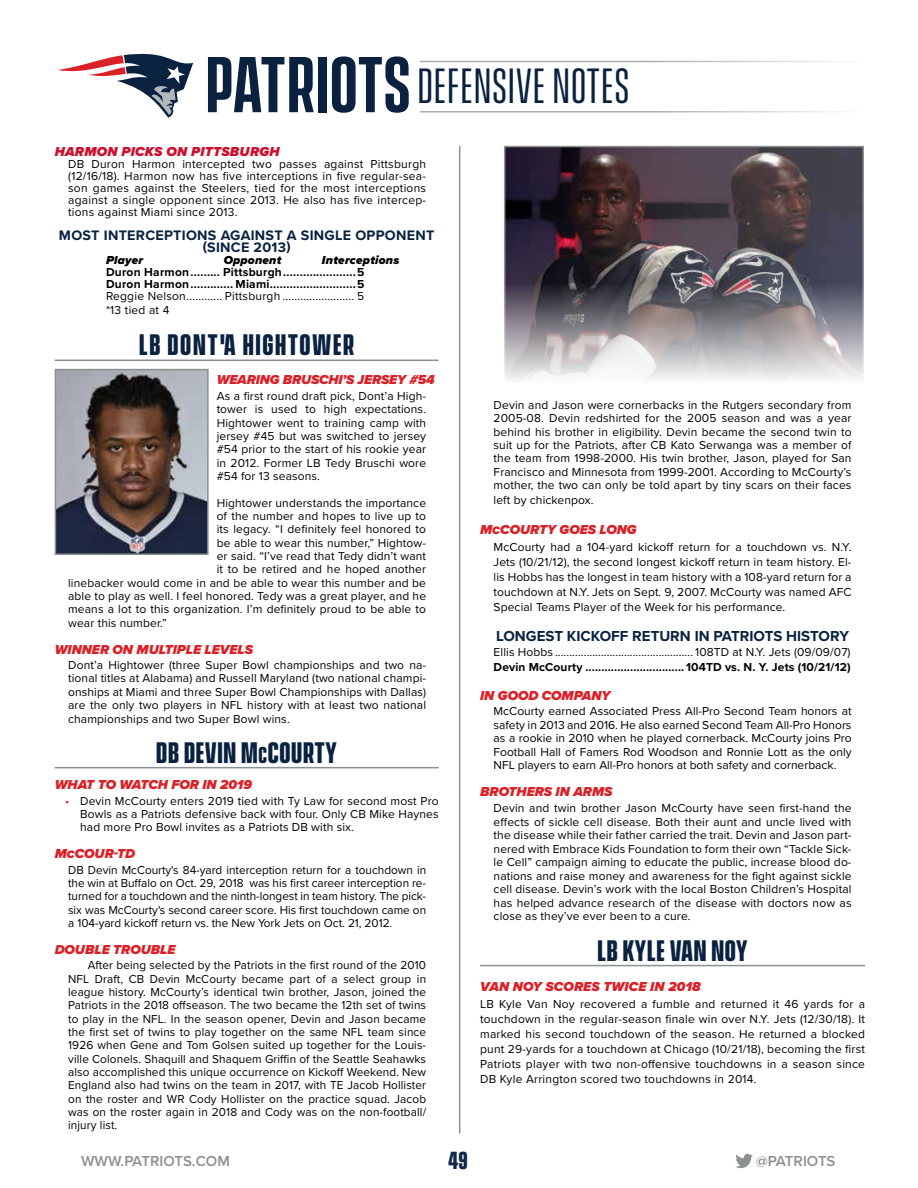
<style>
.page{position:relative;width:918px;height:1188px;background:#fff}
.page>*{position:absolute;margin:0;border:0;box-sizing:border-box;transform-origin:0 0}
.t1{font:45px "Vanguard CF";letter-spacing:.01em;color:#0a2240}
.t2{font:700 27px "Vanguard CF";letter-spacing:.025em;color:#0a2240}
.t3{font:700 27px "Vanguard CF";letter-spacing:.06em;color:#0a2240}
.t4{font:700 22.5px "Vanguard CF";color:#112946}
.t5{font:700 15px "Proxima Nova";color:#0a2240}
.t6{font:600 15px "Proxima Nova";color:#8c9091}
.t7{font:700 14.25px/12px "Proxima Nova";letter-spacing:.02em;color:#0a2240;text-align:center}
.t8{font:italic 900 13.5px "Proxima Nova";color:#da2128}
.t9{font:italic 900 13.5px "Proxima Nova";letter-spacing:.02em;color:#ce0e2d}
.t10{font:12px/13.4px "Proxima Nova";letter-spacing:.01em;color:#000;text-align:justify}
.t11{font:700 12px/12px "Proxima Nova";letter-spacing:.02em;color:#000}
.t12{font:italic 900 12px "Proxima Nova";letter-spacing:.02em;color:#000}
.s1{font-weight:600;font-size:72px}
.s2{font-size:21px}
.s3{color:#da2128}
</style>
<div class="page">
<svg style="left:735px;top:1154px;width:18px;height:14px"></svg>
<hr style="left:55px;top:360px;width:384px;height:1px;background:#8c9091">
<hr style="left:55px;top:767px;width:384px;height:1px;background:#8c9091">
<hr style="left:480px;top:965px;width:385px;height:1px;background:#8c9091">
<svg style="left:58px;top:53px;width:135px;height:65px"></svg>
<hr style="left:420px;top:61px;width:444px;height:1px;background:#aaaeb1">
<hr style="left:420px;top:111px;width:444px;height:1px;background:#aaaeb1">
<hr style="left:459px;top:147px;width:1px;height:986px;background:#8c9091">
<img style="left:58px;top:372px;width:148px;height:180px">
<div style="left:55px;top:369px;width:154px;height:186px;border:2px solid #8c9091"></div>
<img style="left:507px;top:149px;width:354px;height:232px">
<div style="left:504px;top:146px;width:360px;height:238px;border:2px solid #8c9091"></div>
<h1 class="t1" style="left:206px;top:61px;width:425px"><span class="s1">PATRIOTS</span>DEFENSIVE NOTES</h1>
<p class="t9" style="left:55px;top:142px;width:226px">HARMON PICKS ON PITTSBURGH</p>
<p class="t10" style="left:68px;top:158px;width:359px;line-height:12px">DB Duron Harmon intercepted two passes against Pittsburgh (12/16/18). Harmon now has five interceptions in five regular-sea&shy;son games against the Steelers, tied for the most interceptions against a single opponent since 2013. He also has five intercep&shy;tions against Miami since 2013.</p>
<p class="t7" style="left:59px;top:229px;width:377px">MOST INTERCEPTIONS AGAINST A SINGLE OPPONENT (SINCE 2013)</p>
<p class="t12" style="left:106px;top:252px;width:39px">Player</p>
<p class="t12" style="left:224px;top:252px;width:59px">Opponent</p>
<p class="t12" style="left:322px;top:252px;width:79px">Interceptions</p>
<p class="t11" style="left:106px;top:266px;width:260px">Duron Harmon......... Pittsburgh......................5<br>Duron Harmon............. Miami..........................5</p>
<p class="t10" style="left:106px;top:289px;width:260px">Reggie Nelson............ Pittsburgh ........................ 5 *13 tied at 4</p>
<h2 class="t3" style="left:139px;top:329px;width:216px">LB DONT'A HIGHTOWER</h2>
<p class="t8" style="left:217px;top:370px;width:220px">WEARING BRUSCHI’S JERSEY #54</p>
<p class="t10" style="left:217px;top:389px;width:211px">As a first round draft pick, Dont’a High&shy;tower is used to high expectations.<br>Hightower went to training camp with jersey #45 but was switched to jersey #54 prior to the start of his rookie year in 2012. Former LB Tedy Bruschi wore #54 for 13 seasons.</p>
<p class="t10" style="left:217px;top:496px;width:211px">Hightower understands the importance</p>
<p class="t10" style="left:217px;top:509px;width:211px">of the number and hopes to live up to</p>
<p class="t10" style="left:217px;top:522px;width:211px">its legacy. “I definitely feel honored to</p>
<p class="t10" style="left:217px;top:536px;width:211px">be able to wear this number,” Hightow-</p>
<p class="t10" style="left:217px;top:549px;width:211px">er said. “I’ve read that Tedy didn’t want</p>
<p class="t10" style="left:217px;top:562px;width:211px">it to be retired and he hoped another</p>
<p class="t10" style="left:68px;top:576px;width:359px">linebacker would come in and be able to wear this number and be</p>
<p class="t10" style="left:68px;top:589px;width:359px">able to play as well. I feel honored. Tedy was a great player, and he</p>
<p class="t10" style="left:68px;top:602px;width:359px">means a lot to this organization. I’m definitely proud to be able to</p>
<p class="t10" style="left:68px;top:616px;width:100px">wear this number.”</p>
<p class="t8" style="left:55px;top:639px;width:200px">WINNER ON MULTIPLE LEVELS</p>
<p class="t10" style="left:68px;top:658px;width:359px">Dont’a Hightower (three Super Bowl championships and two na&shy;tional titles at Alabama) and Russell Maryland (two national champi&shy;onships at Miami and three Super Bowl Championships with Dallas) are the only two players in NFL history with at least two national championships and two Super Bowl wins.</p>
<h2 class="t2" style="left:156px;top:737px;width:183px">DB DEVIN M<span class="s2">C</span>COURTY</h2>
<p class="t8" style="left:55px;top:775px;width:199px">WHAT TO WATCH FOR IN 2019</p>
<p class="t10" style="left:80px;top:794px;width:360px;text-indent:-15px"><span class="s3">•</span> Devin McCourty enters 2019 tied with Ty Law for second most Pro Bowls as a Patriots defensive back with four. Only CB Mike Haynes had more Pro Bowl invites as a Patriots DB with six.</p>
<p class="t8" style="left:55px;top:844px;width:82px">McCOUR-TD</p>
<p class="t10" style="left:68px;top:863px;width:359px">DB Devin McCourty's 84-yard interception return for a touchdown in the win at Buffalo on Oct. 29, 2018 was his first career interception re&shy;turned for a touchdown and the ninth-longest in team history. The pick&shy;six was McCourty's second career score. His first touchdown came on a 104-yard kickoff return vs. the New York Jets on Oct. 21, 2012.</p>
<p class="t8" style="left:55px;top:939px;width:122px">DOUBLE TROUBLE</p>
<p class="t10" style="left:68px;top:958px;width:360px;text-indent:19px">After being selected by the Patriots in the first round of the 2010<br>NFL Draft, CB Devin McCourty became part of a select group in league history. McCourty’s identical twin brother, Jason, joined the Patriots in the 2018 offseason. The two became the 12th set of twins to play in the NFL. In the season opener, Devin and Jason became the first set of twins to play together on the same NFL team since 1926 when Gene and Tom Golsen suited up together for the Louis&shy;ville Colonels. Shaquill and Shaquem Griffin of the Seattle Seahawks also accomplished this unique occurrence on Kickoff Weekend. New England also had twins on the team in 2017, with TE Jacob Hollister on the roster and WR Cody Hollister on the practice squad. Jacob was on the roster again in 2018 and Cody was on the non-football/ injury list.</p>
<p class="t10" style="left:494px;top:398px;width:360px">Devin and Jason were cornerbacks in the Rutgers secondary from 2005-08. Devin redshirted for the 2005 season and was a year behind his brother in eligibility. Devin became the second twin to suit up for the Patriots, after CB Kato Serwanga was a member of the team from 1998-2000. His twin brother, Jason, played for San Francisco and Minnesota from 1999-2001. According to McCourty’s mother, the two can only be told apart by tiny scars on their faces</p>
<p class="t10" style="left:494px;top:493px;width:101px">left by chickenpox.</p>
<p class="t8" style="left:480px;top:519px;width:158px">McCOURTY GOES LONG</p>
<p class="t10" style="left:494px;top:539px;width:360px;line-height:15px">McCourty had a 104-yard kickoff return for a touchdown vs. N.Y.<br>Jets (10/21/12), the second longest kickoff return in team history. El&shy;lis Hobbs has the longest in team history with a 108-yard return for a touchdown at N.Y. Jets on Sept. 9, 2007. McCourty was named AFC Special Teams Player of the Week for his performance.</p>
<p class="t5" style="left:496px;top:625px;width:355px">LONGEST KICKOFF RETURN IN PATRIOTS HISTORY</p>
<p class="t10" style="left:494px;top:645px;width:359px">Ellis Hobbs ................................................ 108TD at N.Y. Jets (09/09/07)</p>
<p class="t11" style="left:494px;top:661px;width:359px">Devin McCourty ............................... 104TD vs. N. Y. Jets (10/21/12)</p>
<p class="t8" style="left:480px;top:685px;width:132px">IN GOOD COMPANY</p>
<p class="t10" style="left:494px;top:704px;width:359px">McCourty earned Associated Press All-Pro Second Team honors at safety in 2013 and 2016. He also earned Second Team All-Pro Honors as a rookie in 2010 when he played cornerback. McCourty joins Pro Football Hall of Famers Rod Woodson and Ronnie Lott as the only NFL players to earn All-Pro honors at both safety and cornerback.</p>
<p class="t8" style="left:480px;top:782px;width:134px">BROTHERS IN ARMS</p>
<p class="t10" style="left:494px;top:801px;width:359px">Devin and twin brother Jason McCourty have seen first-hand the effects of sickle cell disease. Both their aunt and uncle lived with the disease while their father carried the trait. Devin and Jason part&shy;nered with Embrace Kids Foundation to form their own “Tackle Sick&shy;le Cell” campaign aiming to educate the public, increase blood do&shy;nations and raise money and awareness for the fight against sickle cell disease. Devin’s work with the local Boston Children’s Hospital has helped advance research of the disease with doctors now as close as they’ve ever been to a cure.</p>
<h2 class="t2" style="left:597px;top:935px;width:152px">LB KYLE VAN NOY</h2>
<p class="t8" style="left:480px;top:977px;width:222px">VAN NOY SCORES TWICE IN 2018</p>
<p class="t10" style="left:480px;top:996px;width:387px;line-height:15px">LB Kyle Van Noy recovered a fumble and returned it 46 yards for a touchdown in the regular-season finale win over N.Y. Jets (12/30/18). It marked his second touchdown of the season. He returned a blocked punt 29-yards for a touchdown at Chicago (10/21/18), becoming the first Patriots player with two non-offensive touchdowns in a season since DB Kyle Arrington scored two touchdowns in 2014.</p>
<p class="t6" style="left:81px;top:1150px;width:150px">WWW.PATRIOTS.COM</p>
<h3 class="t4" style="left:448px;top:1147px;width:21px">49</h3>
<p class="t6" style="left:756px;top:1150px;width:81px">@PATRIOTS</p>
</div>
